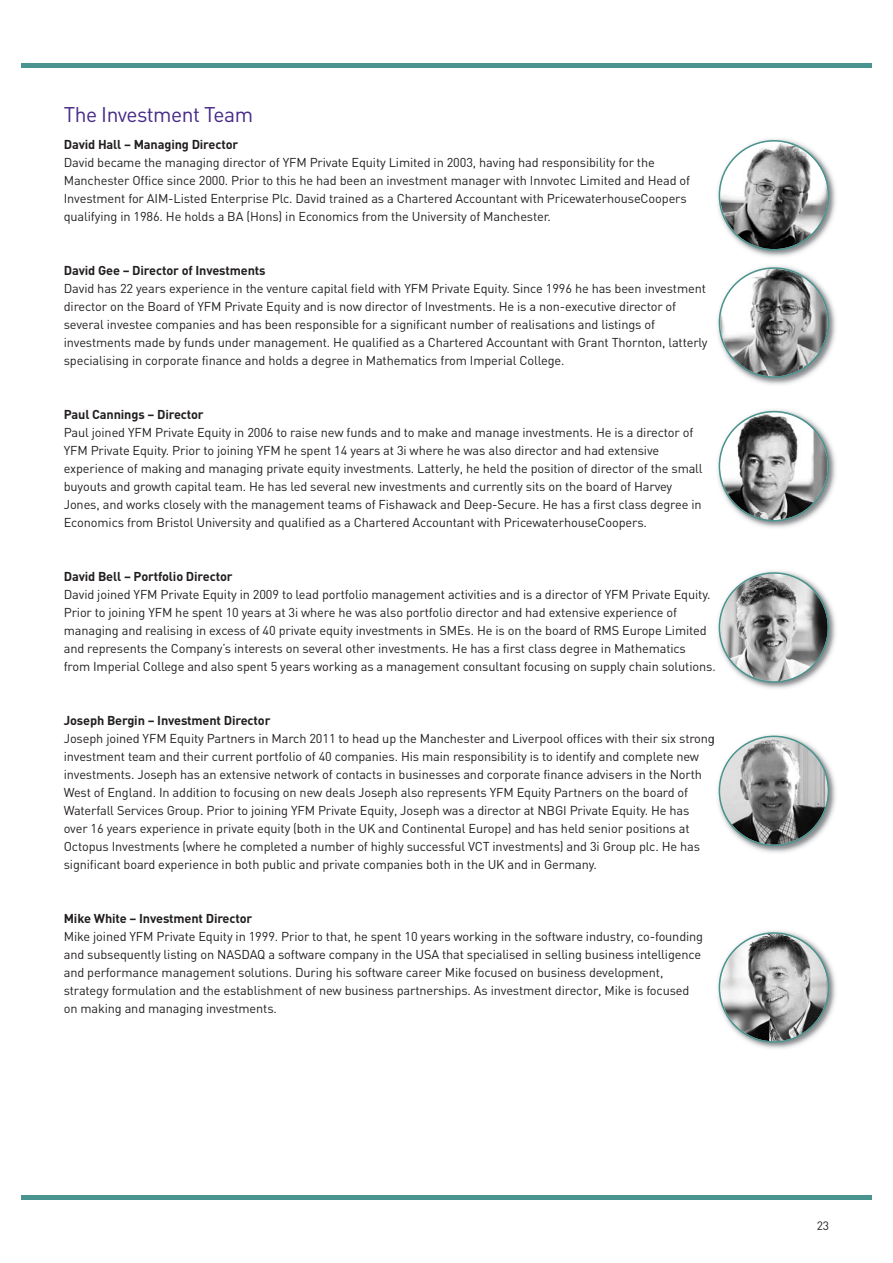
<style>
.page{position:relative;width:893px;height:1263px;background:#fff}
.page>*{position:absolute;margin:0;border:0;box-sizing:border-box;transform-origin:0 0}
.t1{font:21px "DIN";letter-spacing:-.025em;color:#462988}
.t2{font:12.75px/18px "DIN";letter-spacing:-.01em;color:#231f20}
.t3{font:700 12.75px "DIN";letter-spacing:-.01em;color:#231f20}
.t4{font:12px "DIN";color:#231f20}
</style>
<div class="page">
<hr style="left:21px;top:1195px;width:851px;height:4px;background:#49948e">
<hr style="left:21px;top:64px;width:851px;height:4px;background:#49948e">
<img style="left:718px;top:139px;width:118px;height:246px">
<svg style="left:719px;top:140px;width:110px;height:111px"></svg>
<img style="left:718px;top:262px;width:118px;height:1px">
<svg style="left:719px;top:267px;width:110px;height:111px"></svg>
<img style="left:718px;top:410px;width:118px;height:118px">
<svg style="left:719px;top:411px;width:110px;height:110px"></svg>
<img style="left:713px;top:571px;width:123px;height:118px">
<svg style="left:719px;top:572px;width:110px;height:111px"></svg>
<img style="left:713px;top:735px;width:123px;height:118px">
<svg style="left:719px;top:736px;width:110px;height:110px"></svg>
<img style="left:718px;top:931px;width:118px;height:118px">
<svg style="left:719px;top:932px;width:110px;height:111px"></svg>
<h1 class="t1" style="left:64px;top:107px;width:191px">The Investment Team</h1>
<p class="t3" style="left:64px;top:140px;width:176px">David Hall – Managing Director</p>
<p class="t2" style="left:64px;top:155px;width:628px">David became the managing director of YFM Private Equity Limited in 2003, having had responsibility for the Manchester Office since 2000. Prior to this he had been an investment manager with Innvotec Limited and Head of Investment for AIM-Listed Enterprise Plc. David trained as a Chartered Accountant with PricewaterhouseCoopers qualifying in 1986. He holds a BA (Hons) in Economics from the University of Manchester.</p>
<p class="t3" style="left:64px;top:266px;width:203px">David Gee – Director of Investments</p>
<p class="t2" style="left:64px;top:281px;width:645px">David has 22 years experience in the venture capital field with YFM Private Equity. Since 1996 he has been investment director on the Board of YFM Private Equity and is now director of Investments. He is a non-executive director of several investee companies and has been responsible for a significant number of realisations and listings of investments made by funds under management. He qualified as a Chartered Accountant with Grant Thornton, latterly specialising in corporate finance and holds a degree in Mathematics from Imperial College.</p>
<p class="t3" style="left:64px;top:410px;width:141px">Paul Cannings – Director</p>
<p class="t2" style="left:64px;top:425px;width:640px">Paul joined YFM Private Equity in 2006 to raise new funds and to make and manage investments. He is a director of YFM Private Equity. Prior to joining YFM he spent 14 years at 3i where he was also director and had extensive experience of making and managing private equity investments. Latterly, he held the position of director of the small buyouts and growth capital team. He has led several new investments and currently sits on the board of Harvey Jones, and works closely with the management teams of Fishawack and Deep-Secure. He has a first class degree in Economics from Bristol University and qualified as a Chartered Accountant with PricewaterhouseCoopers.</p>
<p class="t3" style="left:64px;top:572px;width:170px">David Bell – Portfolio Director</p>
<p class="t2" style="left:64px;top:587px;width:653px">David joined YFM Private Equity in 2009 to lead portfolio management activities and is a director of YFM Private Equity.<br>Prior to joining YFM he spent 10 years at 3i where he was also portfolio director and had extensive experience of managing and realising in excess of 40 private equity investments in SMEs. He is on the board of RMS Europe Limited and represents the Company’s interests on several other investments. He has a first class degree in Mathematics<br>from Imperial College and also spent 5 years working as a management consultant focusing on supply chain solutions.</p>
<p class="t3" style="left:64px;top:716px;width:208px">Joseph Bergin – Investment Director</p>
<p class="t2" style="left:64px;top:731px;width:653px">Joseph joined YFM Equity Partners in March 2011 to head up the Manchester and Liverpool offices with their six strong investment team and their current portfolio of 40 companies. His main responsibility is to identify and complete new investments. Joseph has an extensive network of contacts in businesses and corporate finance advisers in the North West of England. In addition to focusing on new deals Joseph also represents YFM Equity Partners on the board of Waterfall Services Group. Prior to joining YFM Private Equity, Joseph was a director at NBGI Private Equity. He has over 16 years experience in private equity (both in the UK and Continental Europe) and has held senior positions at Octopus Investments (where he completed a number of highly successful VCT investments) and 3i Group plc. He has significant board experience in both public and private companies both in the UK and in Germany.</p>
<p class="t3" style="left:64px;top:914px;width:190px">Mike White – Investment Director</p>
<p class="t2" style="left:64px;top:929px;width:641px">Mike joined YFM Private Equity in 1999. Prior to that, he spent 10 years working in the software industry, co-founding and subsequently listing on NASDAQ a software company in the USA that specialised in selling business intelligence and performance management solutions. During his software career Mike focused on business development, strategy formulation and the establishment of new business partnerships. As investment director, Mike is focused on making and managing investments.</p>
<p class="t4" style="left:817px;top:1221px;width:14px">23</p>
</div>
